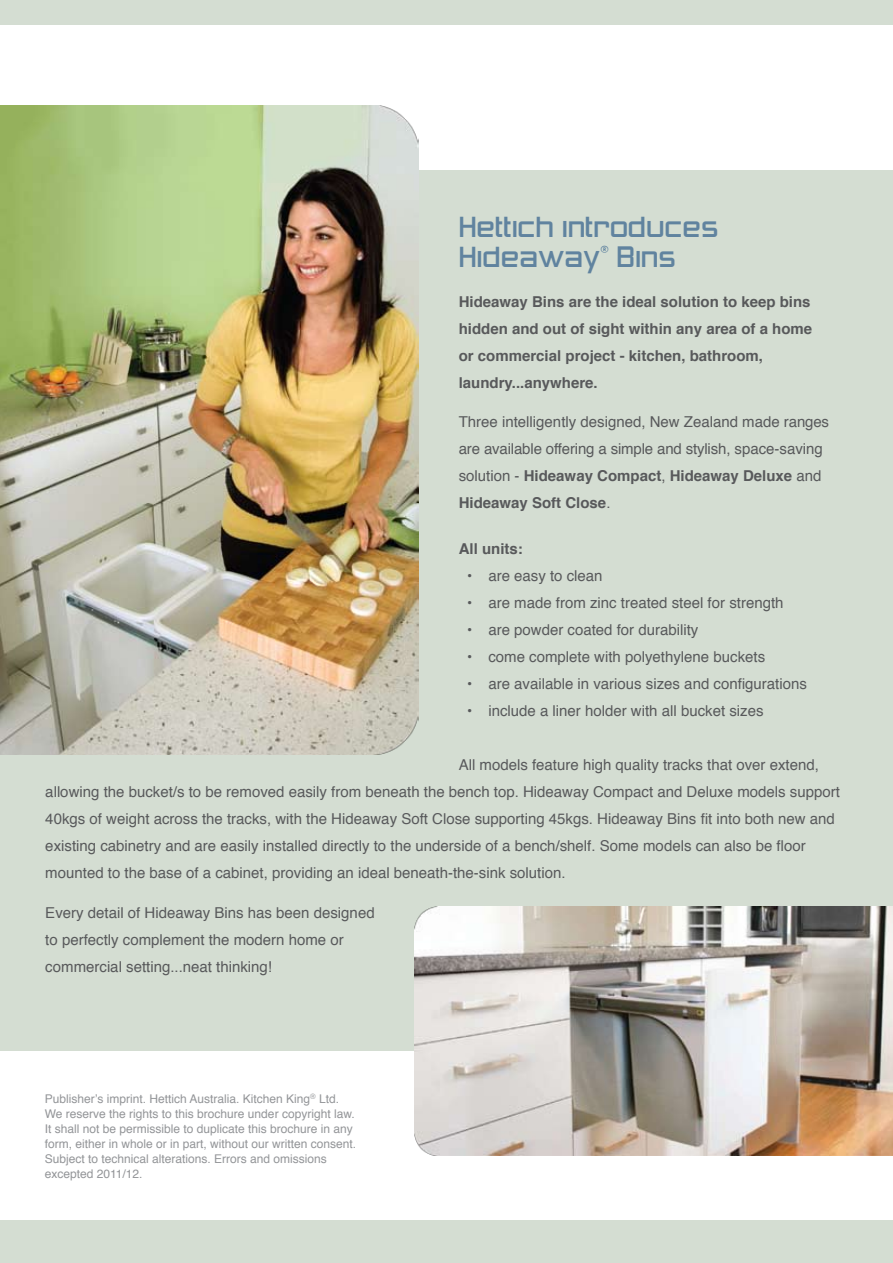
<style>
.page{position:relative;width:893px;height:1263px;background:#fff}
.page>*{position:absolute;margin:0;border:0;box-sizing:border-box;transform-origin:0 0}
.t1{font:27px/30px "Zeroes Three";color:#60839f}
.t2{font:15px/27px "Helvetica";color:#58595b}
.t3{font:700 15px/27px "Helvetica";color:#58595b}
.t4{font:12px/15px "Helvetica";color:#939598}
.s1{font-weight:700}
</style>
<div class="page">
<div style="left:0;top:0;width:893px;height:25px;background:#d4ddd2"></div>
<div style="left:0;top:170px;width:893px;height:880px;background:#d4ddd2"></div>
<div style="left:0;top:1220px;width:893px;height:43px;background:#d4ddd2"></div>
<img style="left:0;top:105px;width:418px;height:649px">
<img style="left:414px;top:906px;width:479px;height:249px">
<h1 class="t1" style="left:459px;top:214px;width:261px">Hettich introduces<br>Hideaway<sup>®</sup> Bins</h1>
<p class="t3" style="left:459px;top:287px;width:355px">Hideaway Bins are the ideal solution to keep bins hidden and out of sight within any area of a home or commercial project - kitchen, bathroom, laundry...anywhere.</p>
<p class="t2" style="left:459px;top:408px;width:372px">Three intelligently designed, New Zealand made ranges are available offering a simple and stylish, space-saving solution - <span class="s1">Hideaway Compact</span>, <span class="s1">Hideaway Deluxe</span> and <span class="s1">Hideaway Soft Close</span>.</p>
<p class="t3" style="left:459px;top:534px;width:66px">All units:</p>
<p class="t2" style="left:467px;top:562px;width:137px">• are easy to clean</p>
<p class="t2" style="left:467px;top:589px;width:318px">• are made from zinc treated steel for strength</p>
<p class="t2" style="left:467px;top:616px;width:233px">• are powder coated for durability</p>
<p class="t2" style="left:467px;top:643px;width:299px">• come complete with polyethylene buckets</p>
<p class="t2" style="left:467px;top:670px;width:341px">• are available in various sizes and configurations</p>
<p class="t2" style="left:467px;top:697px;width:298px">• include a liner holder with all bucket sizes</p>
<p class="t2" style="left:45px;top:751px;width:796px;text-indent:413px">All models feature high quality tracks that over extend, allowing the bucket/s to be removed easily from beneath the bench top. Hideaway Compact and Deluxe models support 40kgs of weight across the tracks, with the Hideaway Soft Close supporting 45kgs. Hideaway Bins fit into both new and existing cabinetry and are easily installed directly to the underside of a bench/shelf. Some models can also be floor mounted to the base of a cabinet, providing an ideal beneath-the-sink solution.</p>
<p class="t2" style="left:45px;top:899px;width:331px">Every detail of Hideaway Bins has been designed to perfectly complement the modern home or commercial setting...neat thinking!</p>
<p class="t4" style="left:45px;top:1091px;width:313px">Publisher’s imprint. Hettich Australia. Kitchen King<sup>®</sup> Ltd.<br>We reserve the rights to this brochure under copyright law.<br>It shall not be permissible to duplicate this brochure in any form, either in whole or in part, without our written consent.<br>Subject to technical alterations. Errors and omissions excepted 2011/12.</p>
</div>
